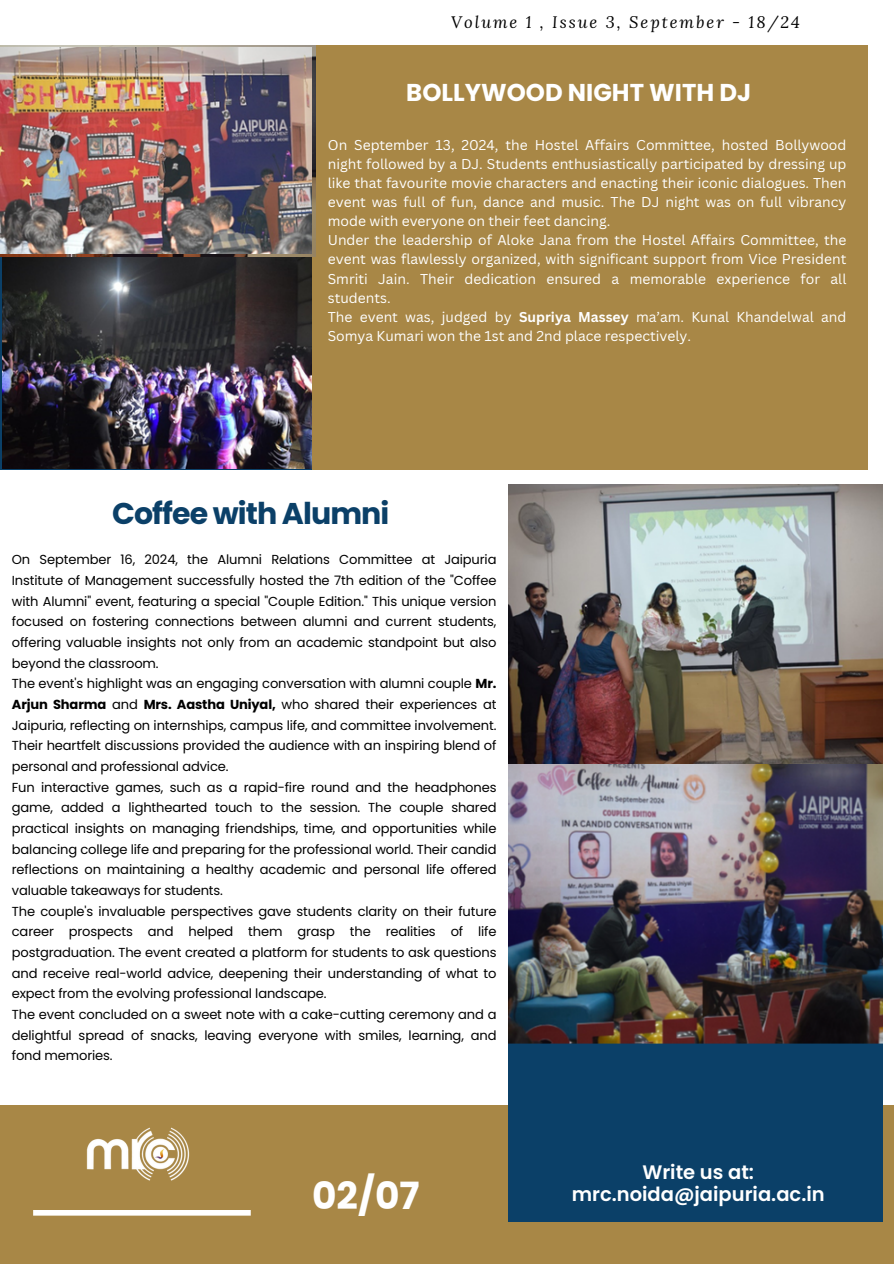
<style>
.page{position:relative;width:894px;height:1264px;background:#fff}
.page>*{position:absolute;margin:0;border:0;box-sizing:border-box;transform-origin:0 0}
.t1{font:700 37.5px "Poppins";color:#fff}
.t2{font:700 30px "Poppins";letter-spacing:-.03em;color:#0b4068}
.t3{font:700 24.3px "Poppins";color:#fff}
.t4{font:600 19.5px/22.5px "Poppins";color:#fff;text-align:center}
.t5{font:italic 16.5px "Lora";letter-spacing:.12em;color:#000}
.t6{font:13.8px/19.2px "Canva Sans";color:#fff;text-align:justify}
.t7{font:13.05px/20.7px "Poppins";letter-spacing:-.01em;color:#000;text-align:justify}
.s1{font-weight:700}
</style>
<div class="page">
<div style="left:311px;top:46px;width:557px;height:424px;background:#a88746"></div>
<div style="left:0;top:1104px;width:893px;height:159px;background:#a88746"></div>
<div style="left:508px;top:548px;width:374px;height:673px;background:#0b4068"></div>
<div style="left:33px;top:1209px;width:218px;height:6px;background:#fff"></div>
<img style="left:72px;top:1104px;width:129px;height:112px">
<img style="left:0;top:46px;width:315px;height:210px">
<img style="left:0;top:47px;width:312px;height:206px">
<img style="left:2px;top:257px;width:310px;height:212px">
<img style="left:508px;top:484px;width:374px;height:559px">
<p class="t5" style="left:451px;top:11px;width:350px">Volume 1 , Issue 3, September - 18/24</p>
<h4 class="t3" style="left:406px;top:75px;width:346px">BOLLYWOOD NIGHT WITH DJ</h4>
<p class="t6" style="left:328px;top:135px;width:520px">On September 13, 2024, the Hostel Affairs Committee, hosted Bollywood night followed by a DJ. Students enthusiastically participated by dressing up like that favourite movie characters and enacting their iconic dialogues. Then event was full of fun, dance and music. The DJ night was on full vibrancy mode with everyone on their feet dancing.</p>
<p class="t6" style="left:328px;top:230px;width:520px">Under the leadership of Aloke Jana from the Hostel Affairs Committee, the event was flawlessly organized, with significant support from Vice President Smriti Jain. Their dedication ensured a memorable experience for all students.</p>
<p class="t6" style="left:328px;top:307px;width:520px">The event was, judged by <span class="s1">Supriya Massey</span> ma’am. Kunal Khandelwal and<br>Somya Kumari won the 1st and 2nd place respectively.</p>
<p class="t2" style="left:112px;top:492px;width:279px">Coffee with Alumni</p>
<p class="t7" style="left:12px;top:549px;width:486px">On September 16, 2024, the Alumni Relations Committee at Jaipuria Institute of Management successfully hosted the 7th edition of the "Coffee with Alumni" event, featuring a special "Couple Edition." This unique version focused on fostering connections between alumni and current students, offering valuable insights not only from an academic standpoint but also beyond the classroom.</p>
<p class="t7" style="left:12px;top:673px;width:486px">The event's highlight was an engaging conversation with alumni couple <span class="s1">Mr.<br>Arjun Sharma</span> and <span class="s1">Mrs. Aastha Uniyal,</span> who shared their experiences at Jaipuria, reflecting on internships, campus life, and committee involvement.<br>Their heartfelt discussions provided the audience with an inspiring blend of personal and professional advice.</p>
<h3 class="t7" style="left:12px;top:776px;width:486px">Fun interactive games, such as a rapid-fire round and the headphones game, added a lighthearted touch to the session. The couple shared practical insights on managing friendships, time, and opportunities while balancing college life and preparing for the professional world. Their candid reflections on maintaining a healthy academic and personal life offered valuable takeaways for students.</h3>
<p class="t7" style="left:12px;top:900px;width:486px">The couple's invaluable perspectives gave students clarity on their future career prospects and helped them grasp the realities of life postgraduation. The event created a platform for students to ask questions and receive real-world advice, deepening their understanding of what to expect from the evolving professional landscape.</p>
<h2 class="t7" style="left:12px;top:1004px;width:486px">The event concluded on a sweet note with a cake-cutting ceremony and a delightful spread of snacks, leaving everyone with smiles, learning, and fond memories.</h2>
<p class="t1" style="left:312px;top:1169px;width:109px">02/07</p>
<p class="t4" style="left:571px;top:1160px;width:254px">Write us at: mrc.noida@jaipuria.ac.in</p>
</div>
